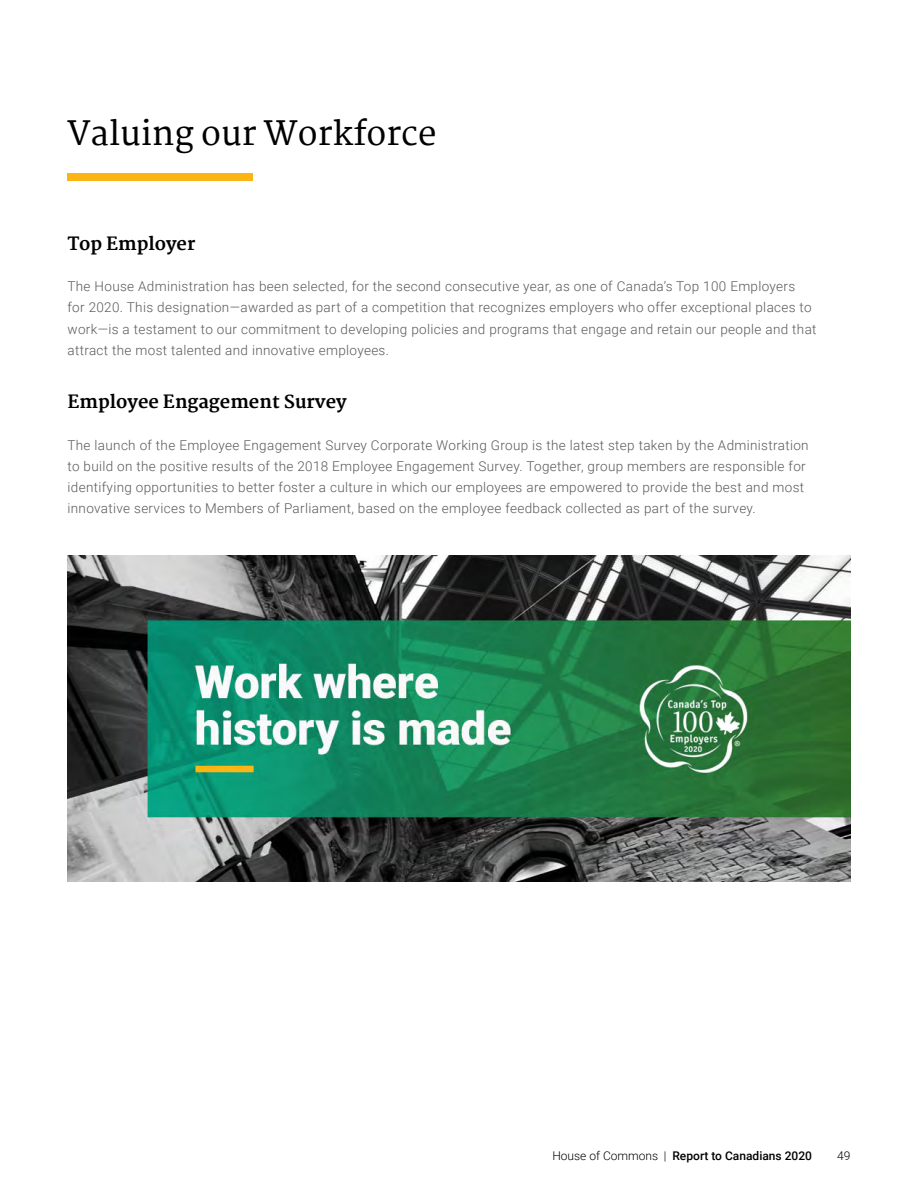
<style>
.page{position:relative;width:918px;height:1188px;background:#fff}
.page>*{position:absolute;margin:0;border:0;box-sizing:border-box;transform-origin:0 0}
.t1{font:600 33px "Martel";color:#000}
.t2{font:800 18px "Martel";color:#000}
.Body{font:300 13.5px/21px "Roboto";letter-spacing:.025em;color:#58595b}
.t3{font:500 12px "Roboto";color:#000}
.t4{font:300 12px "Roboto";color:#000}
.s1{font-weight:300}
</style>
<div class="page">
<div style="left:68px;top:173px;width:185px;height:8px;background:#fcb515"></div>
<img style="left:68px;top:555px;width:782px;height:327px">
<h3 class="t1" style="left:68px;top:114px;width:371px">Valuing our Workforce</h3>
<h4 class="t2" style="left:68px;top:234px;width:129px">Top Employer</h4>
<p class="Body" style="left:68px;top:276px;width:751px">The House Administration has been selected, for the second consecutive year, as one of Canada’s Top 100 Employers<br>for 2020. This designation—awarded as part of a competition that recognizes employers who offer exceptional places to work—is a testament to our commitment to developing policies and programs that engage and retain our people and that attract the most talented and innovative employees.</p>
<h4 class="t2" style="left:68px;top:392px;width:281px">Employee Engagement Survey</h4>
<p class="Body" style="left:68px;top:434px;width:743px">The launch of the Employee Engagement Survey Corporate Working Group is the latest step taken by the Administration to build on the positive results of the 2018 Employee Engagement Survey. Together, group members are responsible for identifying opportunities to better foster a culture in which our employees are empowered to provide the best and most innovative services to Members of Parliament, based on the employee feedback collected as part of the survey.</p>
<p class="t3" style="left:552px;top:1147px;width:261px"><span class="s1">House of Commons |</span> Report to Canadians 2020</p>
<p class="t4" style="left:837px;top:1147px;width:15px">49</p>
</div>
